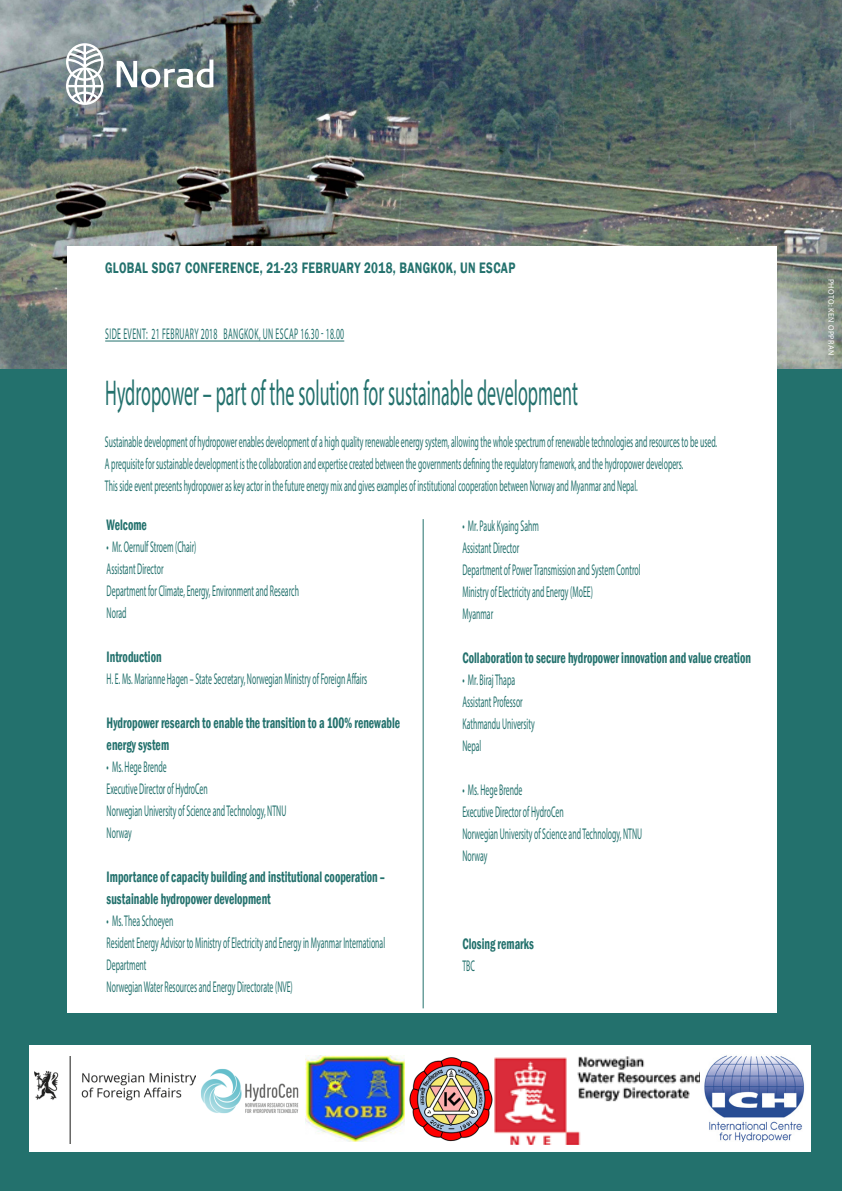
<style>
.page{position:relative;width:842px;height:1191px;background:#23716d}
.page>*{position:absolute;margin:0;border:0;box-sizing:border-box;transform-origin:0 0}
.t1{font:36px "Myriad Pro";color:#23716d;scale:.5 1}
.t2{font:15.6px/22px "Myriad Pro";color:#23716d;scale:.5 1}
.t3{font:600 condensed 15.6px/22px "Franklin Gothic";color:#23716d;scale:.75 1}
.t4{font:600 15.6px "Franklin Gothic";letter-spacing:.03em;color:#23716d;scale:.75 1}
.t5{font:15.6px "Myriad Pro";letter-spacing:.05em;color:#23716d;scale:.5 1}
.Fotokreditering{font:8px "Myriad Pro";letter-spacing:.04em;color:#fff}
</style>
<div class="page">
<img style="left:0;top:0;width:842px;height:368px">
<div style="left:30px;top:1044px;width:781px;height:107px;background:#fff"></div>
<div style="left:67px;top:246px;width:710px;height:767px;background:#fff"></div>
<hr style="left:105px;top:341px;width:239px;height:1px;background:#23716d">
<svg style="left:117px;top:60px;width:96px;height:28px;background:#96a3a6"></svg>
<svg style="left:66px;top:43px;width:38px;height:62px;background:#b5bdbf"></svg>
<img style="left:704px;top:1055px;width:100px;height:86px">
<img style="left:201px;top:1055px;width:204px;height:86px">
<img style="left:409px;top:1057px;width:84px;height:84px">
<img style="left:34px;top:1056px;width:162px;height:88px">
<hr style="left:423px;top:519px;width:1px;height:489px;background:#23716d">
<img style="left:495px;top:1056px;width:205px;height:88px">
<p class="t4" style="left:105px;top:258px;width:549px">GLOBAL SDG7 CONFERENCE, 21-23 FEBRUARY 2018, BANGKOK, UN ESCAP</p>
<p class="t5" style="left:105px;top:324px;width:480px">SIDE EVENT: 21 FEBRUARY 2018 BANGKOK, UN ESCAP 16.30 - 18.00</p>
<p class="t1" style="left:105px;top:370px;width:947px">Hydropower – part of the solution for sustainable development</p>
<p class="t2" style="left:105px;top:430px;width:1226px">Sustainable development of hydropower enables development of a high quality renewable energy system, allowing the whole spectrum of renewable technologies and resources to be used.</p>
<p class="t2" style="left:105px;top:452px;width:1159px">A prequisite for sustainable development is the collaboration and expertise created between the governments defining the regulatory framework, and the hydropower developers.</p>
<p class="t2" style="left:105px;top:474px;width:1067px">This side event presents hydropower as key actor in the future energy mix and gives examples of institutional cooperation between Norway and Myanmar and Nepal.</p>
<p class="t3" style="left:107px;top:513px;width:55px">Welcome</p>
<p class="t2" style="left:107px;top:535px;width:181px">• Mr. Oernulf Stroem (Chair)</p>
<p class="t2" style="left:107px;top:557px;width:115px">Assistant Director</p>
<p class="t2" style="left:107px;top:579px;width:386px">Department for Climate, Energy, Environment and Research</p>
<p class="t2" style="left:107px;top:601px;width:42px">Norad</p>
<p class="t3" style="left:107px;top:645px;width:75px">Introduction</p>
<p class="t2" style="left:107px;top:667px;width:523px">H. E. Ms. Marianne Hagen – State Secretary, Norwegian Ministry of Foreign Affairs</p>
<p class="t3" style="left:107px;top:711px;width:393px">Hydropower research to enable the transition to a 100% renewable energy system</p>
<p class="t2" style="left:107px;top:755px;width:122px">• Ms. Hege Brende</p>
<p class="t2" style="left:107px;top:777px;width:204px">Executive Director of HydroCen</p>
<p class="t2" style="left:107px;top:799px;width:361px">Norwegian University of Science and Technology, NTNU</p>
<p class="t2" style="left:107px;top:821px;width:52px">Norway</p>
<p class="t3" style="left:107px;top:865px;width:373px">Importance of capacity building and institutional cooperation –</p>
<p class="t3" style="left:107px;top:887px;width:220px">sustainable hydropower development</p>
<p class="t2" style="left:107px;top:909px;width:135px">• Ms. Thea Schoeyen</p>
<p class="t2" style="left:107px;top:931px;width:559px">Resident Energy Advisor to Ministry of Electricity and Energy in Myanmar International<br>Department</p>
<p class="t2" style="left:107px;top:975px;width:374px">Norwegian Water Resources and Energy Directorate (NVE)</p>
<p class="t2" style="left:462px;top:514px;width:155px">• Mr. Pauk Kyaing Sahm</p>
<p class="t2" style="left:462px;top:536px;width:115px">Assistant Director</p>
<p class="t2" style="left:462px;top:558px;width:358px">Department of Power Transmission and System Control</p>
<p class="t2" style="left:462px;top:580px;width:263px">Ministry of Electricity and Energy (MoEE)</p>
<p class="t2" style="left:462px;top:602px;width:63px">Myanmar</p>
<p class="t3" style="left:462px;top:646px;width:386px">Collaboration to secure hydropower innovation and value creation</p>
<p class="t2" style="left:462px;top:668px;width:107px">• Mr. Biraj Thapa</p>
<p class="t2" style="left:462px;top:690px;width:122px">Assistant Professor</p>
<p class="t2" style="left:462px;top:712px;width:146px">Kathmandu University</p>
<p class="t2" style="left:462px;top:734px;width:40px">Nepal</p>
<p class="t2" style="left:462px;top:778px;width:122px">• Ms. Hege Brende</p>
<p class="t2" style="left:462px;top:800px;width:204px">Executive Director of HydroCen</p>
<p class="t2" style="left:462px;top:822px;width:361px">Norwegian University of Science and Technology, NTNU</p>
<p class="t2" style="left:462px;top:844px;width:52px">Norway</p>
<p class="t3" style="left:462px;top:932px;width:97px">Closing remarks</p>
<p class="t2" style="left:462px;top:954px;width:27px">TBC</p>
<p class="Fotokreditering" style="left:836px;top:279px;width:78px;rotate:90deg">PHOTO: KEN OPPRAN</p>
</div>
